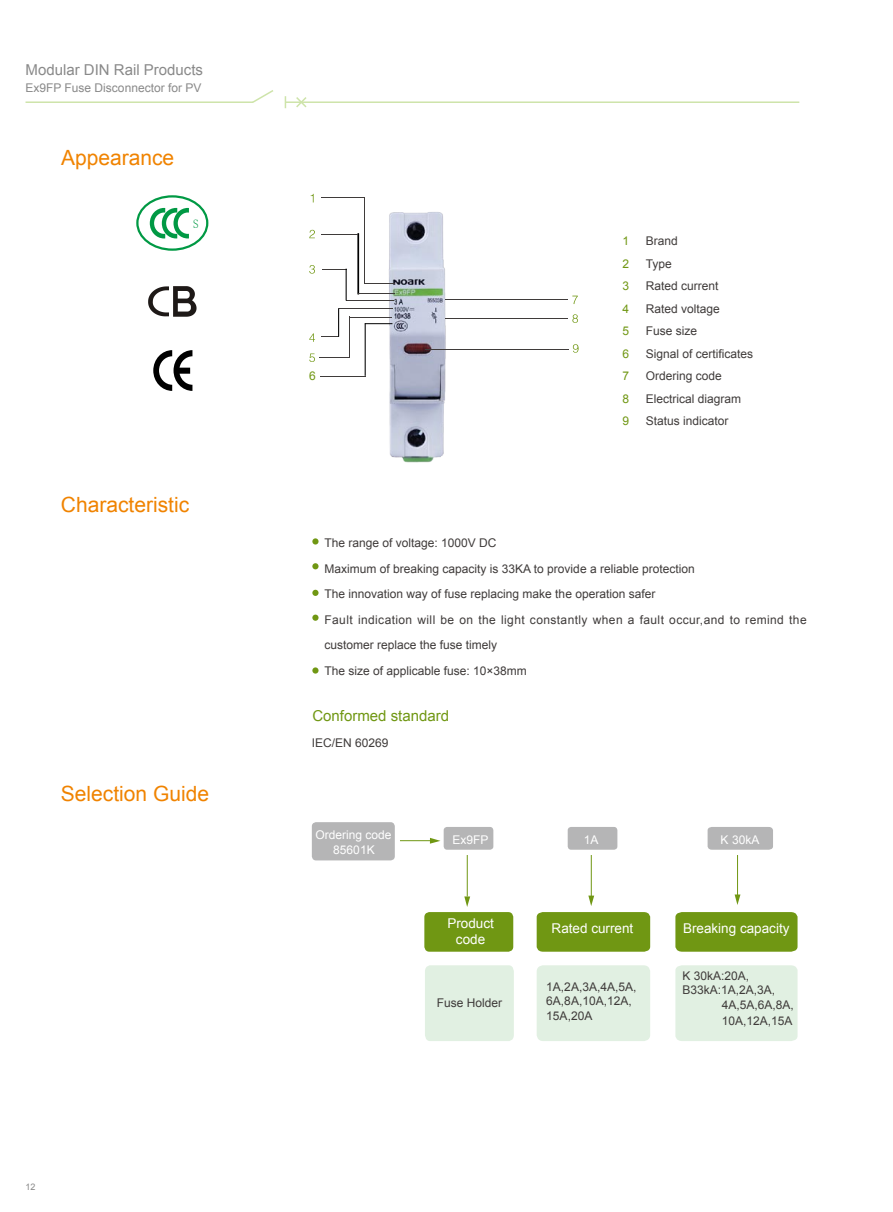
<style>
.page{position:relative;width:893px;height:1212px;background:#fff}
.page>*{position:absolute;margin:0;border:0;box-sizing:border-box;transform-origin:0 0}
.t1{font:21px "Arial";color:#f08300}
.t2{font:15px "Arial";color:#898989}
.t3{font:15px "Arial";color:#709713}
.t4{font:13.5px/16.2px "Arial";color:#fff;text-align:center}
.t5{font:12px/22.5px "Arial";color:#3f3b3a}
.t6{font:12px/14.4px "Arial";color:#fff;text-align:center}
.t7{font:12px "Arial";color:#898989}
.t8{font:12px/22.5px "Arial";color:#709713;text-align:justify}
.t9{font:12px "Sim Sun";color:#094;scale:.93 1}
.t10{font:9px "Arial";color:#898989}
</style>
<div class="page">
<div style="left:444px;top:827px;width:49px;height:23px;background:#b5b5b6;border-radius:3px"></div>
<div style="left:424px;top:912px;width:89px;height:40px;background:#709713;border-radius:5px"></div>
<div style="left:425px;top:965px;width:89px;height:76px;background:#e1f0e2"></div>
<div style="left:537px;top:912px;width:113px;height:40px;background:#709713"></div>
<div style="left:568px;top:827px;width:49px;height:23px;background:#b5b5b6;border-radius:3px"></div>
<hr style="left:400px;top:840px;width:30px;height:1px;background:#709713">
<svg style="left:430px;top:838px;width:10px;height:6px"></svg>
<div style="left:537px;top:965px;width:113px;height:76px;background:#e1f0e2;border-radius:6px"></div>
<hr style="left:467px;top:855px;width:1px;height:41px;background:#709713">
<svg style="left:464px;top:896px;width:6px;height:11px"></svg>
<hr style="left:591px;top:855px;width:1px;height:41px;background:#709713">
<svg style="left:588px;top:895px;width:6px;height:11px"></svg>
<div style="left:312px;top:590px;width:7px;height:6px;background:#709713;border-radius:50%"></div>
<div style="left:312px;top:615px;width:7px;height:6px;background:#709713;border-radius:50%"></div>
<svg style="left:312px;top:667px;width:7px;height:7px"></svg>
<div style="left:312px;top:538px;width:7px;height:6px;background:#709713;border-radius:50%"></div>
<div style="left:312px;top:563px;width:7px;height:6px;background:#709713;border-radius:50%"></div>
<div style="left:675px;top:912px;width:122px;height:40px;background:#709713"></div>
<svg style="left:708px;top:827px;width:65px;height:23px"></svg>
<div style="left:675px;top:965px;width:122px;height:76px;background:#e1f0e2"></div>
<hr style="left:737px;top:855px;width:1px;height:41px;background:#709713">
<svg style="left:735px;top:894px;width:5px;height:11px"></svg>
<div style="left:312px;top:822px;width:83px;height:38px;background:#b5b5b6;border-radius:4px"></div>
<img style="left:377px;top:212px;width:69px;height:251px">
<svg style="left:573px;top:344px;width:6px;height:9px"></svg>
<hr style="left:364px;top:197px;width:1px;height:87px;background:#3f3b3a">
<hr style="left:321px;top:197px;width:43px;height:1px;background:#3f3b3a">
<svg style="left:311px;top:194px;width:3px;height:8px"></svg>
<div style="left:358px;top:234px;width:1px;height:60px;border:1px solid #000"></div>
<hr style="left:321px;top:234px;width:37px;height:1px;background:#3f3b3a">
<svg style="left:309px;top:230px;width:6px;height:8px"></svg>
<svg style="left:322px;top:269px;width:24px;height:1px"></svg>
<svg style="left:309px;top:265px;width:6px;height:9px"></svg>
<svg style="left:309px;top:333px;width:6px;height:9px"></svg>
<svg style="left:309px;top:353px;width:6px;height:9px"></svg>
<hr style="left:319px;top:357px;width:30px;height:1px;background:#3f3b3a">
<hr style="left:349px;top:317px;width:1px;height:41px;background:#3f3b3a">
<hr style="left:320px;top:376px;width:46px;height:1px;background:#3f3b3a">
<svg style="left:572px;top:296px;width:6px;height:8px"></svg>
<svg style="left:572px;top:314px;width:6px;height:9px"></svg>
<hr style="left:364px;top:283px;width:30px;height:1px;background:#3f3b3a">
<hr style="left:358px;top:293px;width:37px;height:1px;background:#3f3b3a">
<hr style="left:346px;top:300px;width:47px;height:1px;background:#3f3b3a">
<hr style="left:339px;top:308px;width:53px;height:1px;background:#3f3b3a">
<hr style="left:349px;top:317px;width:42px;height:1px;background:#3f3b3a">
<hr style="left:445px;top:318px;width:123px;height:1px;background:#3f3b3a">
<hr style="left:425px;top:349px;width:143px;height:1px;background:#3f3b3a">
<hr style="left:445px;top:299px;width:123px;height:1px;background:#3f3b3a">
<hr style="left:346px;top:269px;width:1px;height:31px;background:#000">
<svg style="left:322px;top:308px;width:17px;height:29px"></svg>
<svg style="left:366px;top:323px;width:26px;height:1px"></svg>
<hr style="left:365px;top:323px;width:1px;height:53px;background:#000">
<div style="left:136px;top:195px;width:72px;height:56px;border:2px solid #094;border-radius:50%"></div>
<svg style="left:150px;top:208px;width:39px;height:30px"></svg>
<svg style="left:153px;top:350px;width:39px;height:41px"></svg>
<svg style="left:148px;top:286px;width:49px;height:31px"></svg>
<hr style="left:26px;top:101px;width:227px;height:2px;background:#cee4aa">
<hr style="left:286px;top:101px;width:513px;height:2px;background:#cee4aa">
<svg style="left:251px;top:90px;width:23px;height:13px"></svg>
<svg style="left:285px;top:96px;width:1px;height:12px"></svg>
<svg style="left:295px;top:97px;width:13px;height:11px"></svg>
<p class="t2" style="left:26px;top:59px;width:179px">Modular DIN Rail Products</p>
<p class="t7" style="left:26px;top:80px;width:177px">Ex9FP Fuse Disconnector for PV</p>
<p class="t1" style="left:61px;top:144px;width:115px">Appearance</p>
<p class="t9" style="left:193px;top:218px;width:8px">S</p>
<p class="t1" style="left:61px;top:491px;width:130px">Characteristic</p>
<p class="t1" style="left:61px;top:779px;width:150px">Selection Guide</p>
<p class="t10" style="left:26px;top:1180px;width:12px">12</p>
<p class="t8" style="left:309px;top:365px;width:8px">6</p>
<p class="t8" style="left:622px;top:230px;width:8px">1<br>2<br>3<br>4<br>5<br>6<br>7<br>8<br>9</p>
<p class="t5" style="left:646px;top:230px;width:109px">Brand<br>Type<br>Rated current<br>Rated voltage<br>Fuse size<br>Signal of certificates<br>Ordering code<br>Electrical diagram<br>Status indicator</p>
<p class="t5" style="left:325px;top:530px;width:484px;line-height:25.5px">The range of voltage: 1000V DC<br>Maximum of breaking capacity is 33KA to provide a reliable protection<br>The innovation way of fuse replacing make the operation safer<br>Fault indication will be on the light constantly when a fault occur,and to remind the customer replace the fuse timely<br>The size of applicable fuse: 10×38mm</p>
<p class="t3" style="left:312px;top:706px;width:138px">Conformed standard</p>
<p class="t5" style="left:312px;top:732px;width:78px">IEC/EN 60269</p>
<p class="t6" style="left:315px;top:828px;width:78px">Ordering code<br>85601K</p>
<p class="t6" style="left:453px;top:832px;width:38px">Ex9FP</p>
<p class="t4" style="left:447px;top:915px;width:48px">Product code</p>
<p class="t5" style="left:437px;top:992px;width:67px">Fuse Holder</p>
<p class="t6" style="left:584px;top:832px;width:16px">1A</p>
<p class="t4" style="left:552px;top:920px;width:83px">Rated current</p>
<p class="t5" style="left:546px;top:979px;width:92px;line-height:14.4px">1A,2A,3A,4A,5A,<br>6A,8A,10A,12A,<br>15A,20A</p>
<p class="t6" style="left:721px;top:832px;width:40px">K 30kA</p>
<p class="t4" style="left:683px;top:920px;width:108px">Breaking capacity</p>
<p class="t5" style="left:682px;top:969px;width:94px;line-height:14.4px">K 30kA:20A,<br>B33kA:1A,2A,3A,</p>
<p class="t5" style="left:722px;top:997px;width:74px;line-height:15.9px">4A,5A,6A,8A,<br>10A,12A,15A</p>
</div>
